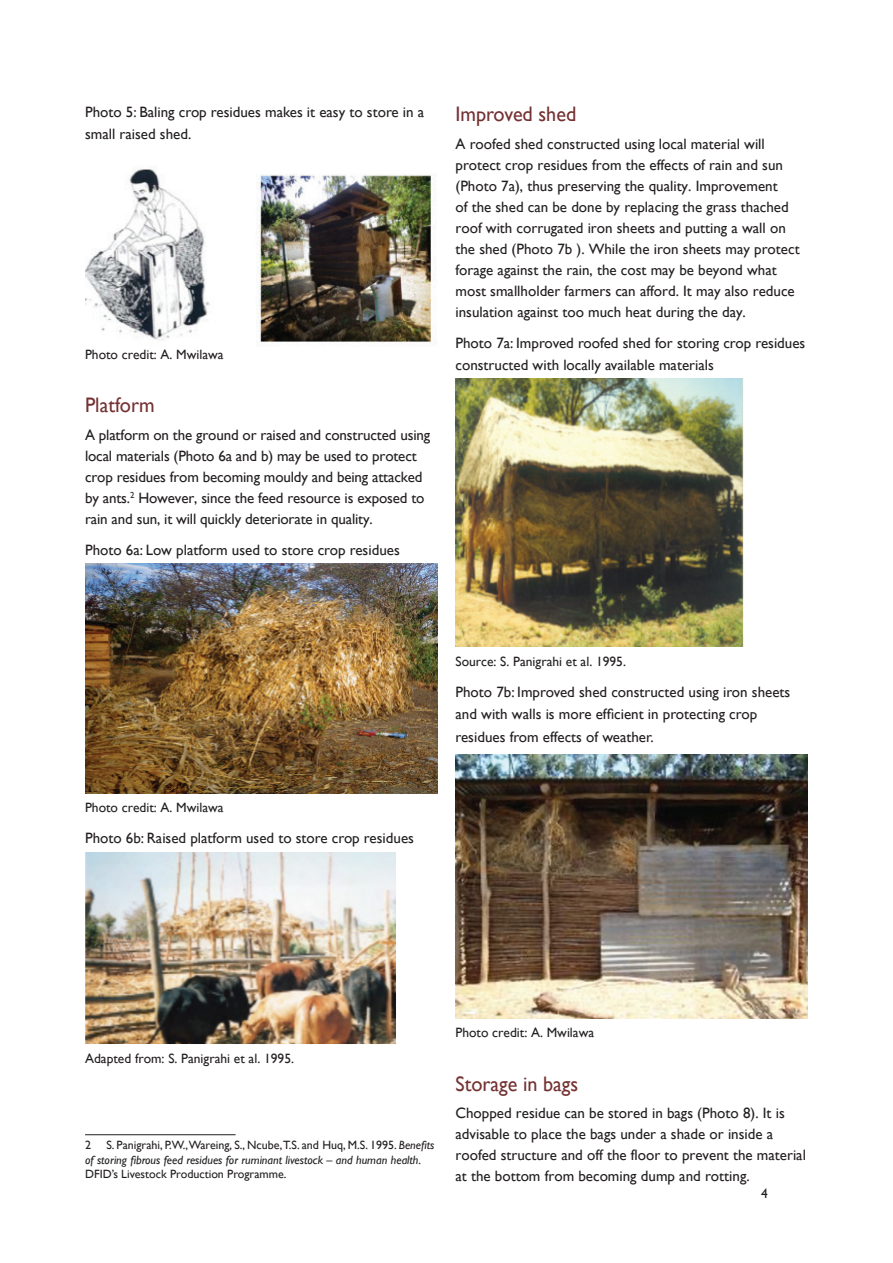
<style>
.page{position:relative;width:893px;height:1263px;background:#fff}
.page>*{position:absolute;margin:0;border:0;box-sizing:border-box;transform-origin:0 0}
.t1{font:21px "Gill Sans";color:#743132;scale:.96 1}
.t2{font:15px/21px "Gill Sans";color:#231f20}
.t3{font:13.5px "Gill Sans";color:#231f20}
.t4{font:12px/14.4px "Gill Sans";color:#231f20}
.s1{font-style:italic}
</style>
<div class="page">
<img style="left:85px;top:169px;width:352px;height:177px">
<img style="left:85px;top:564px;width:352px;height:230px">
<img style="left:85px;top:853px;width:311px;height:191px">
<hr style="left:85px;top:1134px;width:151px;height:1px;background:#231f20">
<img style="left:455px;top:378px;width:289px;height:268px">
<img style="left:455px;top:754px;width:353px;height:264px">
<p class="t2" style="left:85px;top:100px;width:341px;line-height:22.5px">Photo 5: Baling crop residues makes it easy to store in a small raised shed.</p>
<p class="t3" style="left:85px;top:346px;width:140px">Photo credit: A. Mwilawa</p>
<h1 class="t1" style="left:85px;top:393px;width:74px">Platform</h1>
<p class="t2" style="left:85px;top:424px;width:347px">A platform on the ground or raised and constructed using local materials (Photo 6a and b) may be used to protect crop residues from becoming mouldy and being attacked by ants.<sup>2</sup> However, since the feed resource is exposed to rain and sun, it will quickly deteriorate in quality.</p>
<p class="t2" style="left:85px;top:539px;width:316px">Photo 6a: Low platform used to store crop residues</p>
<h1 class="t1" style="left:455px;top:101px;width:127px">Improved shed</h1>
<p class="t2" style="left:455px;top:133px;width:346px">A roofed shed constructed using local material will protect crop residues from the effects of rain and sun (Photo 7a), thus preserving the quality. Improvement<br>of the shed can be done by replacing the grass thached roof with corrugated iron sheets and putting a wall on the shed (Photo 7b ). While the iron sheets may protect forage against the rain, the cost may be beyond what most smallholder farmers can afford. It may also reduce insulation against too much heat during the day.</p>
<p class="t2" style="left:455px;top:331px;width:351px;line-height:22.5px">Photo 7a: Improved roofed shed for storing crop residues constructed with locally available materials</p>
<p class="t3" style="left:85px;top:800px;width:140px">Photo credit: A. Mwilawa</p>
<p class="t2" style="left:85px;top:828px;width:330px">Photo 6b: Raised platform used to store crop residues</p>
<p class="t3" style="left:455px;top:653px;width:172px">Source: S. Panigrahi et al. 1995.</p>
<p class="t2" style="left:455px;top:680px;width:336px;line-height:22.5px">Photo 7b: Improved shed constructed using iron sheets and with walls is more efficient in protecting crop residues from effects of weather.</p>
<p class="t3" style="left:85px;top:1050px;width:210px">Adapted from: S. Panigrahi et al. 1995.</p>
<p class="t4" style="left:85px;top:1138px;width:351px;text-indent:21px">S. Panigrahi, P.W.,Wareing, S., Ncube,T.S. and Huq, M.S. 1995. <span class="s1">Benefits of storing fibrous feed residues for ruminant livestock – and human health</span>.<br>DFID’s Livestock Production Programme.</p>
<p class="t4" style="left:85px;top:1138px;width:7px">2</p>
<p class="t3" style="left:455px;top:1025px;width:140px">Photo credit: A. Mwilawa</p>
<h1 class="t1" style="left:455px;top:1071px;width:129px">Storage in bags</h1>
<p class="t2" style="left:455px;top:1103px;width:352px">Chopped residue can be stored in bags (Photo 8). It is advisable to place the bags under a shade or inside a roofed structure and off the floor to prevent the material at the bottom from becoming dump and rotting.</p>
<p class="t3" style="left:761px;top:1185px;width:8px">4</p>
</div>
